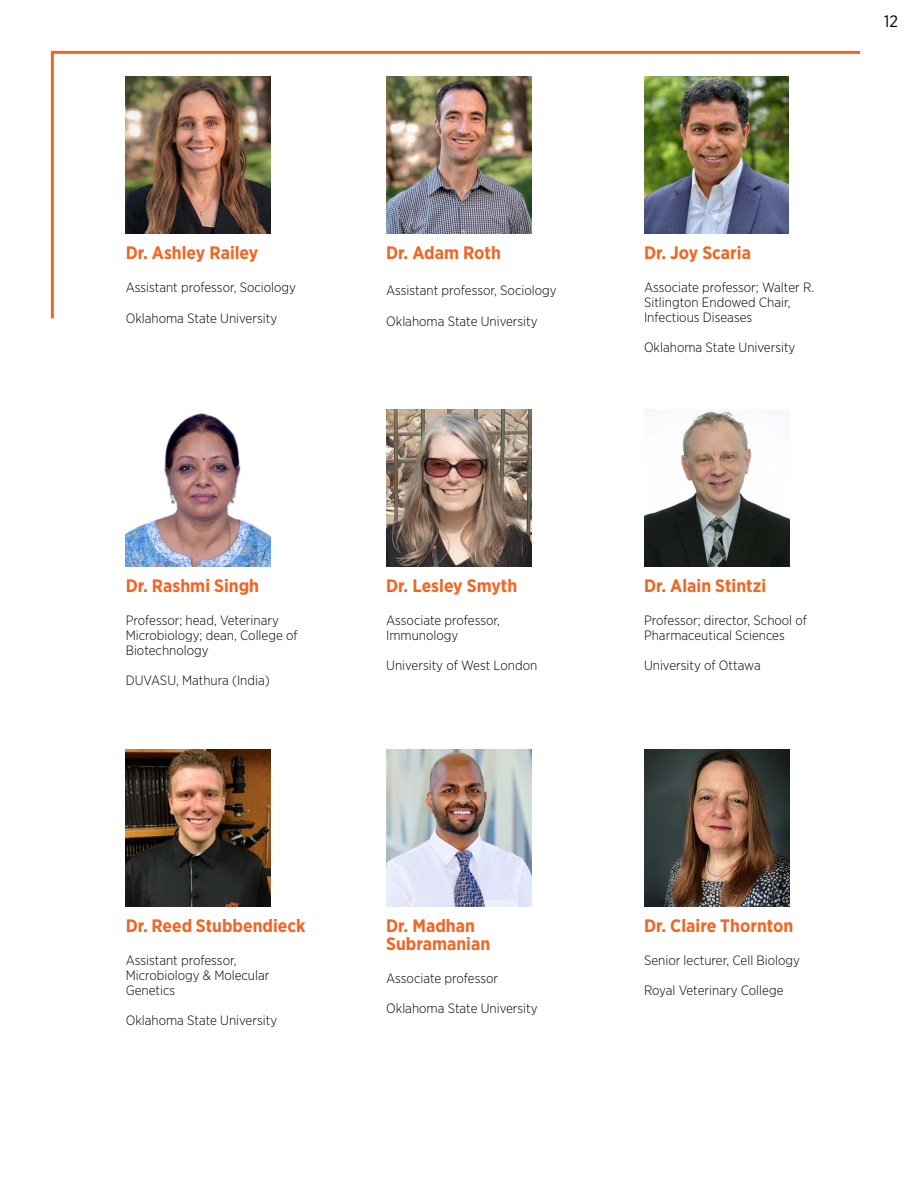
<style>
.page{position:relative;width:918px;height:1188px;background:#fff}
.page>*{position:absolute;margin:0;border:0;box-sizing:border-box;transform-origin:0 0}
.t1{font:700 18px/18px "Gotham Narrow";color:#f26522}
.t2{font:16.5px "Gotham Narrow";color:#000}
.t3{font:300 13.5px/15px "Gotham Narrow";color:#000}
</style>
<div class="page">
<svg style="left:50px;top:50px;width:811px;height:269px"></svg>
<img style="left:126px;top:413px;width:145px;height:154px">
<img style="left:126px;top:76px;width:145px;height:157px">
<img style="left:386px;top:410px;width:146px;height:157px">
<img style="left:386px;top:76px;width:146px;height:157px">
<img style="left:644px;top:76px;width:145px;height:157px">
<img style="left:644px;top:410px;width:145px;height:157px">
<img style="left:126px;top:750px;width:145px;height:157px">
<img style="left:386px;top:750px;width:146px;height:157px">
<img style="left:644px;top:750px;width:145px;height:157px">
<h1 class="t1" style="left:126px;top:243px;width:134px">Dr. Ashley Railey</h1>
<p class="t3" style="left:126px;top:279px;width:172px">Assistant professor, Sociology</p>
<p class="t3" style="left:126px;top:311px;width:153px">Oklahoma State University</p>
<h1 class="t1" style="left:386px;top:243px;width:116px">Dr. Adam Roth</h1>
<p class="t3" style="left:386px;top:282px;width:172px">Assistant professor, Sociology</p>
<p class="t3" style="left:386px;top:314px;width:153px">Oklahoma State University</p>
<p class="t2" style="left:884px;top:11px;width:15px">12</p>
<h1 class="t1" style="left:644px;top:243px;width:109px">Dr. Joy Scaria</h1>
<p class="t3" style="left:644px;top:279px;width:172px">Associate professor; Walter R.<br>Sitlington Endowed Chair,<br>Infectious Diseases</p>
<p class="t3" style="left:644px;top:339px;width:153px">Oklahoma State University</p>
<h1 class="t1" style="left:126px;top:577px;width:135px">Dr. Rashmi Singh</h1>
<p class="t3" style="left:126px;top:613px;width:173px">Professor; head, Veterinary<br>Microbiology; dean, College of<br>Biotechnology</p>
<p class="t3" style="left:126px;top:673px;width:146px">DUVASU, Mathura (India)</p>
<h1 class="t1" style="left:386px;top:577px;width:133px">Dr. Lesley Smyth</h1>
<p class="t3" style="left:386px;top:613px;width:115px">Associate professor,<br>Immunology</p>
<p class="t3" style="left:386px;top:658px;width:153px">University of West London</p>
<h1 class="t1" style="left:644px;top:577px;width:124px">Dr. Alain Stintzi</h1>
<p class="t3" style="left:644px;top:613px;width:165px">Professor; director, School of<br>Pharmaceutical Sciences</p>
<p class="t3" style="left:644px;top:658px;width:118px">University of Ottawa</p>
<h1 class="t1" style="left:126px;top:917px;width:181px">Dr. Reed Stubbendieck</h1>
<p class="t3" style="left:126px;top:953px;width:145px">Assistant professor,<br>Microbiology &amp; Molecular<br>Genetics</p>
<p class="t3" style="left:126px;top:1013px;width:153px">Oklahoma State University</p>
<h1 class="t1" style="left:386px;top:917px;width:106px">Dr. Madhan<br>Subramanian</h1>
<p class="t3" style="left:386px;top:971px;width:113px">Associate professor</p>
<p class="t3" style="left:386px;top:1001px;width:153px">Oklahoma State University</p>
<h1 class="t1" style="left:644px;top:917px;width:151px">Dr. Claire Thornton</h1>
<p class="t3" style="left:644px;top:953px;width:157px">Senior lecturer, Cell Biology</p>
<p class="t3" style="left:644px;top:983px;width:141px">Royal Veterinary College</p>
</div>
